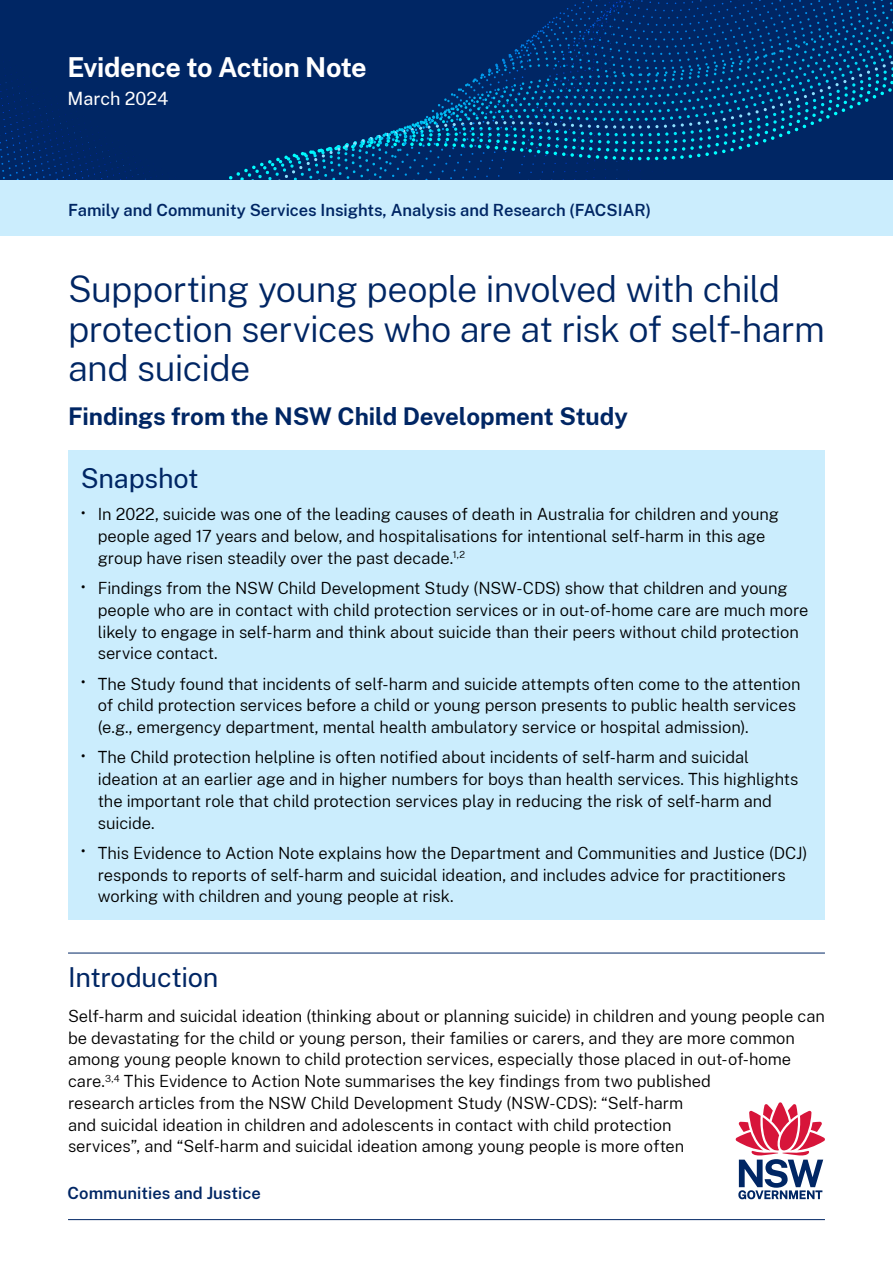
<style>
.page{position:relative;width:893px;height:1263px;background:#fff}
.page>*{position:absolute;margin:0;border:0;box-sizing:border-box;transform-origin:0 0}
.H1_-_Publication_tit{font:300 36px/39.6px "Public Sans";letter-spacing:-.02em;color:#002664}
.t1{font:700 27px "Public Sans";letter-spacing:-.015em;color:#fff}
.H2_no_underline{font:27px "Public Sans";letter-spacing:-.01em;color:#002664}
.H1_-_Publication_tit-2{font:700 24px "Public Sans";letter-spacing:-.005em;color:#002664}
.t2{font:18px "Public Sans";color:#fff}
.Bullet{font:300 16.5px/21.8px "Public Sans";letter-spacing:-.005em;color:#000}
.Body{font:300 16.5px/21.8px "Public Sans";letter-spacing:-.005em;color:#000}
.Department_descripto{font:600 16.5px "Public Sans";color:#002664}
</style>
<div class="page">
<svg style="left:0;top:0;width:893px;height:181px;background:#012f6c"></svg>
<div style="left:0;top:181px;width:893px;height:55px;background:#cbedfd"></div>
<hr style="left:68px;top:1219px;width:757px;height:1px;background:#002664">
<svg style="left:736px;top:1102px;width:89px;height:97px"></svg>
<hr style="left:68px;top:953px;width:757px;height:1px;background:#002664">
<div style="left:68px;top:450px;width:756px;height:469px;background:#cbedfd"></div>
<h2 class="t1" style="left:68px;top:47px;width:301px">Evidence to Action Note</h2>
<p class="t2" style="left:68px;top:86px;width:102px">March 2024</p>
<p class="Department_descripto" style="left:68px;top:198px;width:585px">Family and Community Services Insights, Analysis and Research (FACSIAR)</p>
<h1 class="H1_-_Publication_tit" style="left:68px;top:268px;width:758px">Supporting young people involved with child protection services who are at risk of self-harm and suicide</h1>
<h1 class="H1_-_Publication_tit-2" style="left:68px;top:398px;width:561px">Findings from the NSW Child Development Study</h1>
<h2 class="H2_no_underline" style="left:81px;top:459px;width:119px">Snapshot</h2>
<p class="Bullet" style="left:98px;top:503px;width:683px;text-indent:-17px">• In 2022, suicide was one of the leading causes of death in Australia for children and young people aged 17 years and below, and hospitalisations for intentional self-harm in this age group have risen steadily over the past decade.<sup>1,2</sup></p>
<p class="Bullet" style="left:98px;top:576px;width:712px;text-indent:-17px">• Findings from the NSW Child Development Study (NSW-CDS) show that children and young people who are in contact with child protection services or in out-of-home care are much more likely to engage in self-harm and think about suicide than their peers without child protection service contact.</p>
<p class="Bullet" style="left:98px;top:672px;width:704px;text-indent:-17px">• The Study found that incidents of self-harm and suicide attempts often come to the attention of child protection services before a child or young person presents to public health services (e.g., emergency department, mental health ambulatory service or hospital admission).</p>
<p class="Bullet" style="left:98px;top:746px;width:702px;text-indent:-17px">• The Child protection helpline is often notified about incidents of self-harm and suicidal ideation at an earlier age and in higher numbers for boys than health services. This highlights the important role that child protection services play in reducing the risk of self-harm and suicide.</p>
<p class="Bullet" style="left:98px;top:841px;width:711px;text-indent:-17px">• This Evidence to Action Note explains how the Department and Communities and Justice (DCJ) responds to reports of self-harm and suicidal ideation, and includes advice for practitioners working with children and young people at risk.</p>
<h2 class="H2_no_underline" style="left:68px;top:959px;width:152px">Introduction</h2>
<p class="Body" style="left:68px;top:1004px;width:758px">Self-harm and suicidal ideation (thinking about or planning suicide) in children and young people can be devastating for the child or young person, their families or carers, and they are more common among young people known to child protection services, especially those placed in out-of-home care.<sup>3,4</sup> This Evidence to Action Note summarises the key findings from two published<br>research articles from the NSW Child Development Study (NSW-CDS): “Self-harm<br>and suicidal ideation in children and adolescents in contact with child protection<br>services”, and “Self-harm and suicidal ideation among young people is more often</p>
<p class="Department_descripto" style="left:68px;top:1181px;width:195px">Communities and Justice</p>
</div>
